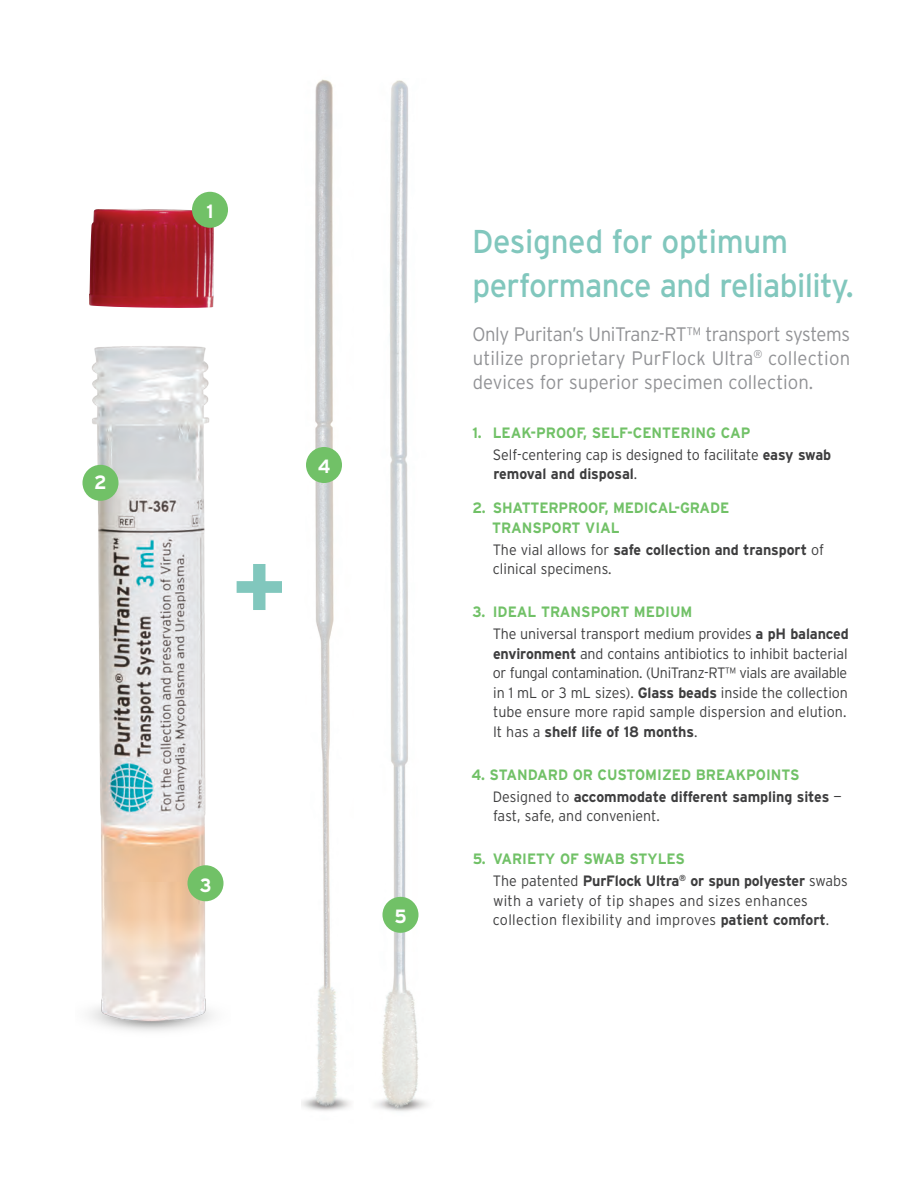
<style>
.page{position:relative;width:918px;height:1188px;background:#fff}
.page>*{position:absolute;margin:0;border:0;box-sizing:border-box;transform-origin:0 0}
.Hed_B{font:33px/43.3px "Interstate";letter-spacing:-.02em;color:#81c7bd;scale:.95 1}
.Display_Body_B{font:300 19.5px/24px "Interstate";color:#919295;text-align:justify;scale:.95 1}
.Intro_Hed{font:700 19.2px "Interstate";color:#fff;scale:.95 1}
.Intro_Body{font:300 15px/19.5px "Interstate";letter-spacing:-.005em;color:#3e3e3f;scale:.95 1}
.Intro_Hed-2{font:700 15px/19.5px "Interstate";color:#71c167;scale:.95 1}
.Intro_Body-2{font:300 15px/19.5px "Interstate";letter-spacing:.02em;color:#3e3e3f;scale:.95 1}
.s1{font-weight:700}
</style>
<div class="page">
<img style="left:89px;top:346px;width:128px;height:685px">
<img style="left:89px;top:209px;width:125px;height:99px">
<svg style="left:237px;top:564px;width:45px;height:46px"></svg>
<div style="left:82px;top:465px;width:37px;height:36px;background:#71c167;border-radius:50%"></div>
<div style="left:187px;top:865px;width:37px;height:36px;background:#71c167;border-radius:50%"></div>
<div style="left:192px;top:192px;width:36px;height:36px;background:#71c167;border-radius:50%"></div>
<img style="left:375px;top:80px;width:52px;height:1032px">
<img style="left:302px;top:79px;width:49px;height:1032px">
<div style="left:382px;top:897px;width:37px;height:36px;background:#71c167;border-radius:50%"></div>
<div style="left:306px;top:447px;width:36px;height:36px;background:#71c167;border-radius:50%"></div>
<p class="Intro_Hed" style="left:207px;top:201px;width:9px">1</p>
<p class="Intro_Hed" style="left:94px;top:472px;width:15px">2</p>
<p class="Intro_Hed" style="left:200px;top:874px;width:14px">3</p>
<p class="Intro_Hed" style="left:318px;top:456px;width:15px">4</p>
<p class="Intro_Hed" style="left:394px;top:906px;width:14px">5</p>
<p class="Hed_B" style="left:472px;top:220px;width:403px">Designed for optimum performance and reliability.</p>
<p class="Display_Body_B" style="left:472px;top:322px;width:399px">Only Puritan’s UniTranz-RT™ transport systems utilize proprietary PurFlock Ultra<sup>®</sup> collection devices for superior specimen collection.</p>
<p class="Intro_Hed-2" style="left:472px;top:422px;width:294px">1. LEAK-PROOF, SELF-CENTERING CAP</p>
<p class="Intro_Body" style="left:493px;top:445px;width:358px">Self-centering cap is designed to facilitate <span class="s1">easy swab removal and disposal</span>.</p>
<p class="Intro_Hed-2" style="left:492px;top:498px;width:251px;text-indent:-20px">2. SHATTERPROOF, MEDICAL-GRADE<br>TRANSPORT VIAL</p>
<p class="Intro_Body" style="left:493px;top:540px;width:350px">The vial allows for <span class="s1">safe collection and transport</span> of clinical specimens.</p>
<p class="Intro_Hed-2" style="left:473px;top:602px;width:233px">3. IDEAL TRANSPORT MEDIUM</p>
<p class="Intro_Body" style="left:493px;top:624px;width:376px">The universal transport medium provides <span class="s1">a pH balanced environment</span> and contains antibiotics to inhibit bacterial or fungal contamination. (UniTranz-RT™ vials are available in 1 mL or 3 mL sizes). <span class="s1">Glass beads</span> inside the collection tube ensure more rapid sample dispersion and elution.<br>It has a <span class="s1">shelf life of 18 months</span>.</p>
<p class="Intro_Hed-2" style="left:472px;top:764px;width:347px">4. STANDARD OR CUSTOMIZED BREAKPOINTS</p>
<p class="Intro_Body" style="left:493px;top:787px;width:369px">Designed to <span class="s1">accommodate different sampling sites</span> — fast, safe, and convenient.</p>
<p class="Intro_Hed-2" style="left:473px;top:849px;width:225px">5. VARIETY OF SWAB STYLES</p>
<p class="Intro_Body-2" style="left:493px;top:871px;width:375px">The patented <span class="s1">PurFlock Ultra</span><sup>®</sup> <span class="s1">or spun polyester</span> swabs with a variety of tip shapes and sizes enhances collection flexibility and improves <span class="s1">patient comfort</span>.</p>
</div>
